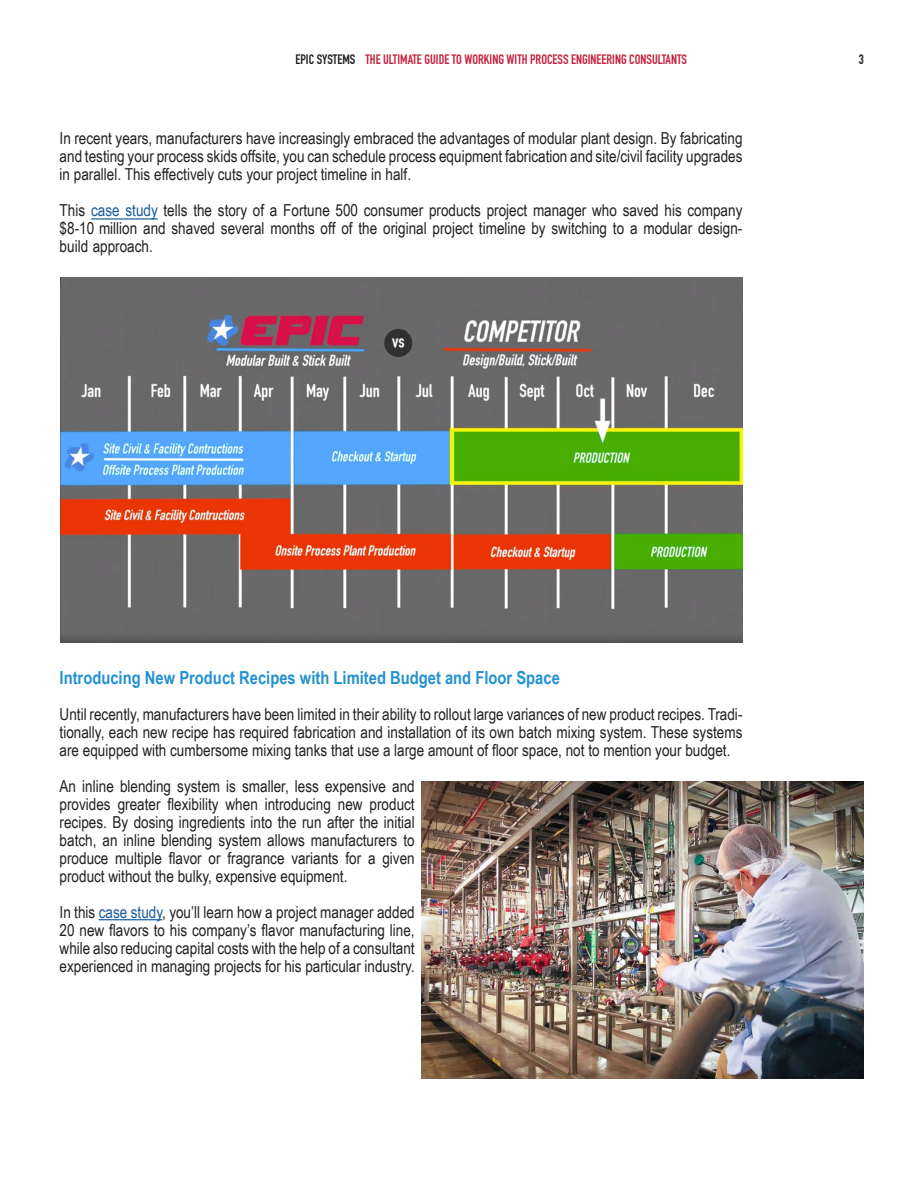
<style>
.page{position:relative;width:918px;height:1188px;background:#fff}
.page>*{position:absolute;margin:0;border:0;box-sizing:border-box;transform-origin:0 0}
.Body_Text{font:700 18px "Arial Narrow";color:#2492d1}
.Subtitle{font:16.5px/18px "Arial Narrow";color:#231f20;text-align:justify}
.Body_Text-2{font:16.5px/18px "Arial Narrow";color:#231f20;text-align:justify}
.Master_Page_-_Header{font:13.5px "DIN Engschrift Std";color:#c51f3e}
.Master_Page_-_Header-2{font:13.5px "DIN Engschrift Std";color:#231f20}
.s1{color:#231f20}
.s2{color:#175d9e}
</style>
<div class="page">
<hr style="left:99px;top:919px;width:63px;height:1px;background:#175d9e">
<img style="left:61px;top:277px;width:681px;height:365px">
<img style="left:422px;top:782px;width:442px;height:296px">
<hr style="left:91px;top:218px;width:67px;height:2px;background:#175d9e">
<p class="Master_Page_-_Header" style="left:296px;top:51px;width:393px"><span class="s1">EPIC SYSTEMS</span> THE ULTIMATE GUIDE TO WORKING WITH PROCESS ENGINEERING CONSULTANTS</p>
<p class="Master_Page_-_Header-2" style="left:859px;top:51px;width:7px">3</p>
<p class="Body_Text-2" style="left:60px;top:129px;width:684px">In recent years, manufacturers have increasingly embraced the advantages of modular plant design. By fabricating and testing your process skids offsite, you can schedule process equipment fabrication and site/civil facility upgrades in parallel. This effectively cuts your project timeline in half.</p>
<p class="Body_Text-2" style="left:60px;top:201px;width:684px">This <span class="s2">case study</span> tells the story of a Fortune 500 consumer products project manager who saved his company $8-10 million and shaved several months off of the original project timeline by switching to a modular design&shy;build approach.</p>
<p class="Body_Text" style="left:60px;top:664px;width:502px">Introducing New Product Recipes with Limited Budget and Floor Space</p>
<p class="Subtitle" style="left:60px;top:705px;width:684px">Until recently, manufacturers have been limited in their ability to rollout large variances of new product recipes. Tradi&shy;tionally, each new recipe has required fabrication and installation of its own batch mixing system. These systems are equipped with cumbersome mixing tanks that use a large amount of floor space, not to mention your budget.</p>
<p class="Subtitle" style="left:60px;top:777px;width:357px">An inline blending system is smaller, less expensive and provides greater flexibility when introducing new product recipes. By dosing ingredients into the run after the initial batch, an inline blending system allows manufacturers to produce multiple flavor or fragrance variants for a given product without the bulky, expensive equipment.</p>
<p class="Subtitle" style="left:60px;top:903px;width:357px">In this <span class="s2">case study</span>, you’ll learn how a project manager added 20 new flavors to his company’s flavor manufacturing line, while also reducing capital costs with the help of a consultant experienced in managing projects for his particular industry.</p>
</div>
